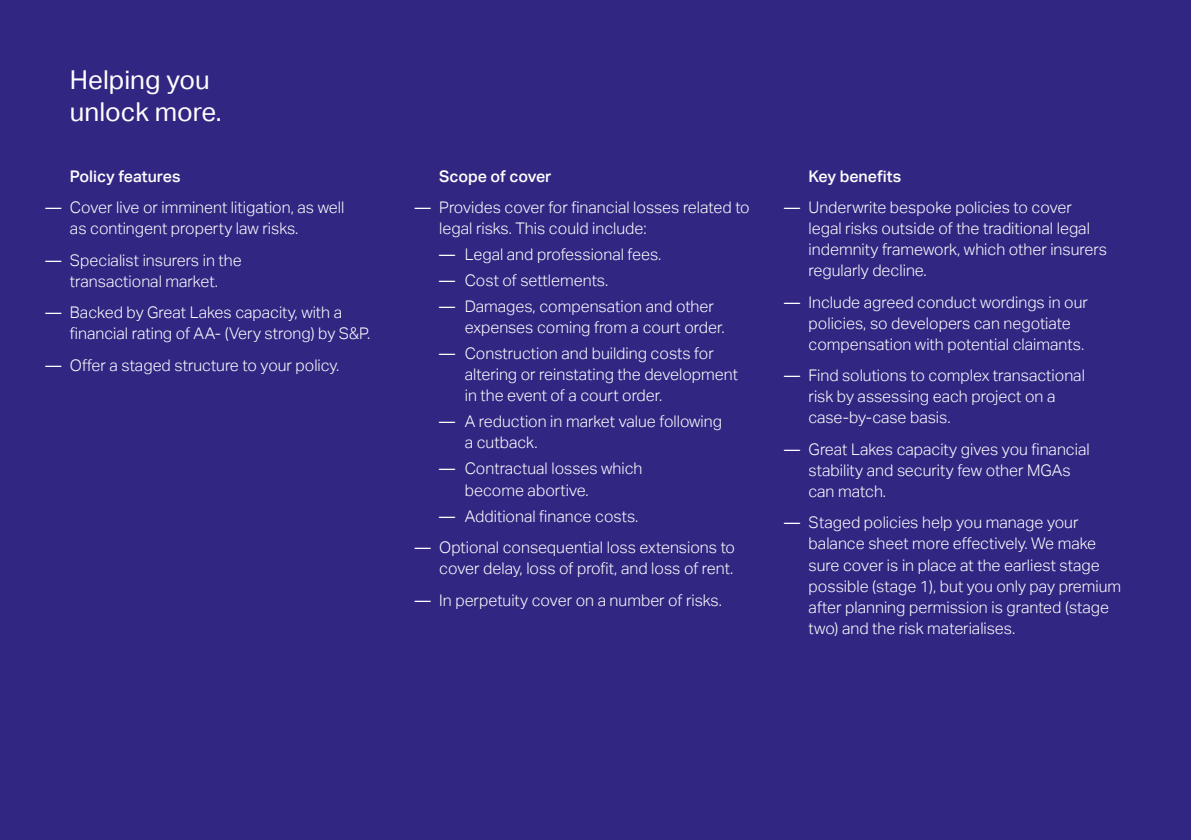
<style>
.page{position:relative;width:1191px;height:840px;background:#fff}
.page>*{position:absolute;margin:0;border:0;box-sizing:border-box;transform-origin:0 0}
.t1{font:26px/32px "Aktiv Grotesk Trial";color:#fff}
.t2{font:300 16px/21px "Aktiv Grotesk Trial";color:#fff}
.t3{font:500 16px "Aktiv Grotesk Trial";color:#fff}
.s1{font-weight:400}
</style>
<div class="page">
<div style="left:0;top:0;width:1191px;height:839px;background:#312783"></div>
<h1 class="t1" style="left:70px;top:63px;width:153px">Helping you unlock more.</h1>
<p class="t3" style="left:70px;top:167px;width:112px">Policy features</p>
<p class="t2" style="left:70px;top:197px;width:276px;text-indent:-25px"><span class="s1">—</span> Cover live or imminent litigation, as well as contingent property law risks.</p>
<p class="t2" style="left:45px;top:249px;width:198px;text-align:center"><span class="s1">—</span> Specialist insurers in the transactional market.</p>
<p class="t2" style="left:70px;top:302px;width:302px;text-indent:-25px"><span class="s1">—</span> Backed by Great Lakes capacity, with a financial rating of AA- (Very strong) by S&amp;P.</p>
<p class="t2" style="left:45px;top:354px;width:295px"><span class="s1">—</span> Offer a staged structure to your policy.</p>
<p class="t3" style="left:439px;top:167px;width:114px">Scope of cover</p>
<p class="t2" style="left:439px;top:197px;width:312px;text-indent:-24px"><span class="s1">—</span> Provides cover for financial losses related to legal risks. This could include:</p>
<p class="t2" style="left:439px;top:244px;width:224px"><span class="s1">—</span> Legal and professional fees.</p>
<p class="t2" style="left:439px;top:270px;width:171px"><span class="s1">—</span> Cost of settlements.</p>
<p class="t2" style="left:465px;top:296px;width:261px;text-indent:-26px"><span class="s1">—</span> Damages, compensation and other expenses coming from a court order.</p>
<p class="t2" style="left:465px;top:343px;width:275px;text-indent:-26px"><span class="s1">—</span> Construction and building costs for altering or reinstating the development in the event of a court order.</p>
<p class="t2" style="left:465px;top:411px;width:259px;text-indent:-26px"><span class="s1">—</span> A reduction in market value following a cutback.</p>
<p class="t2" style="left:465px;top:458px;width:179px;text-indent:-26px"><span class="s1">—</span> Contractual losses which become abortive.</p>
<p class="t2" style="left:439px;top:505px;width:201px"><span class="s1">—</span> Additional finance costs.</p>
<p class="t2" style="left:415px;top:536px;width:322px;text-align:right"><span class="s1">—</span> Optional consequential loss extensions to cover delay, loss of profit, and loss of rent.</p>
<p class="t2" style="left:415px;top:589px;width:309px"><span class="s1">—</span> In perpetuity cover on a number of risks.</p>
<p class="t3" style="left:808px;top:167px;width:94px">Key benefits</p>
<p class="t2" style="left:808px;top:197px;width:300px;text-indent:-25px"><span class="s1">—</span> Underwrite bespoke policies to cover legal risks outside of the traditional legal indemnity framework, which other insurers regularly decline.</p>
<p class="t2" style="left:808px;top:291px;width:281px;text-indent:-25px"><span class="s1">—</span> Include agreed conduct wordings in our policies, so developers can negotiate compensation with potential claimants.</p>
<p class="t2" style="left:808px;top:365px;width:278px;text-indent:-25px"><span class="s1">—</span> Find solutions to complex transactional risk by assessing each project on a case-by-case basis.</p>
<p class="t2" style="left:808px;top:438px;width:283px;text-indent:-25px"><span class="s1">—</span> Great Lakes capacity gives you financial stability and security few other MGAs can match.</p>
<p class="t2" style="left:808px;top:512px;width:314px;text-indent:-25px"><span class="s1">—</span> Staged policies help you manage your balance sheet more effectively. We make sure cover is in place at the earliest stage possible (stage 1), but you only pay premium after planning permission is granted (stage two) and the risk materialises.</p>
</div>
